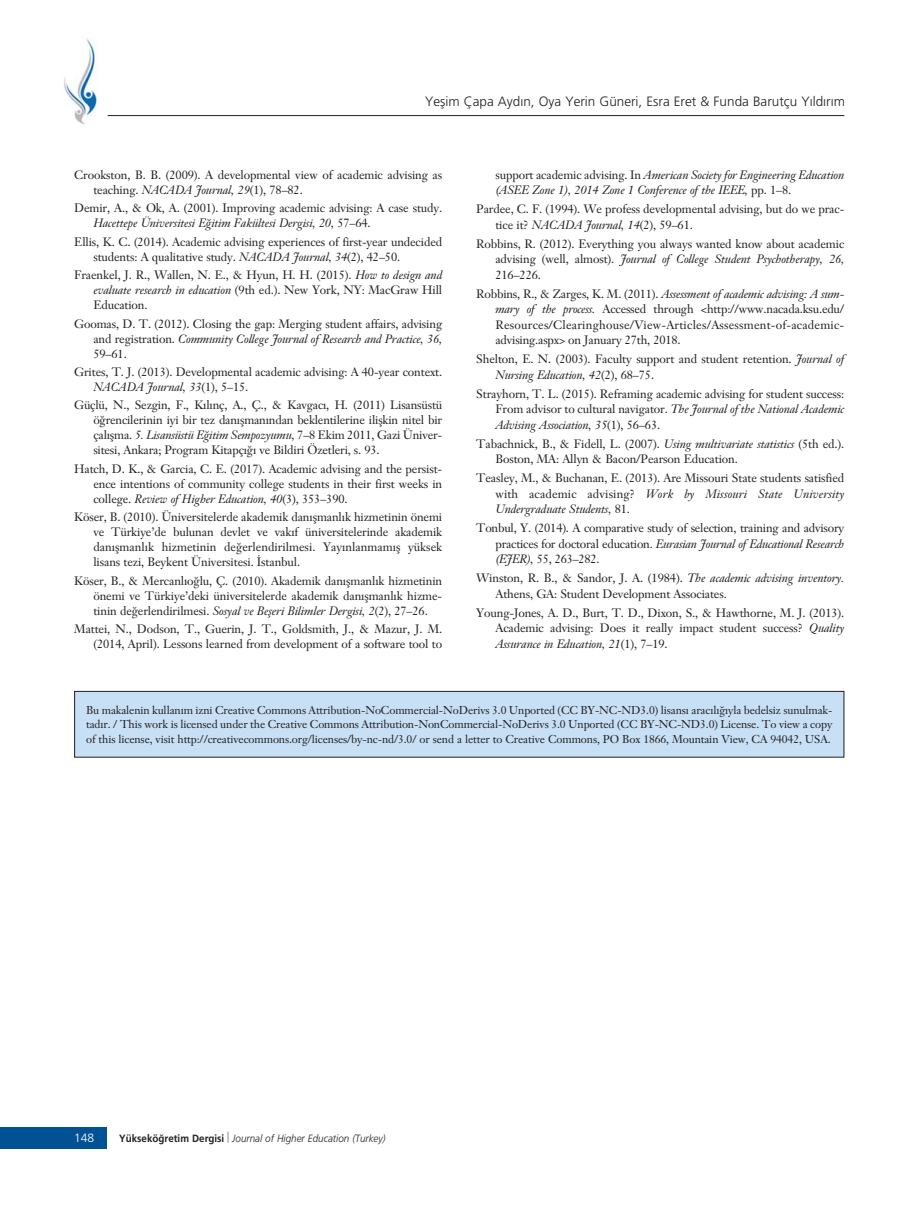
<style>
.page{position:relative;width:919px;height:1217px;background:#fff}
.page>*{position:absolute;margin:0;border:0;box-sizing:border-box;transform-origin:0 0}
.t1{font:300 13.5px "Frutiger";color:#231f20}
.t2{font:12px/15px "Janson Text";letter-spacing:-.01em;color:#231f20;text-align:justify}
.t3{font:italic 12px/15.6px "Janson Text";letter-spacing:-.01em;color:#231f20}
.t4{font:300 12px "Frutiger";color:#fff}
.t5{font:11.25px/14.5px "Janson Text";letter-spacing:-.01em;color:#231f20;text-align:justify}
.t6{font:italic 300 10.5px "Frutiger";color:#231f20;scale:.94 1}
.s1{font-style:italic}
.s2{font-style:normal}
.s3{font-weight:700;font-style:normal}
</style>
<div class="page">
<div style="left:0;top:1127px;width:106px;height:21px;background:#005295"></div>
<img style="left:64px;top:38px;width:34px;height:87px">
<hr style="left:108px;top:115px;width:736px;height:1px;background:#231f20">
<div style="left:97px;top:107px;width:10px;height:9px;background:#fff"></div>
<div style="left:75px;top:691px;width:768px;height:66px;background:#c7e0f5"></div>
<div style="left:74px;top:690px;width:770px;height:67px;border:1px solid #231f20"></div>
<p class="t1" style="left:425px;top:96px;width:421px">Yeflim Çapa Ayd›n, Oya Yerin Güneri, Esra Eret &amp; Funda Barutçu Y›ld›r›m</p>
<p class="t2" style="left:93px;top:168px;width:350px;text-indent:-19px">Crookston, B. B. (2009). A developmental view of academic advising as teaching. <span class="s1">NACADA Journal, 29</span>(1), 78–82.</p>
<p class="t2" style="left:93px;top:202px;width:350px;text-indent:-19px">Demir, A., &amp; Ok, A. (2001). Improving academic advising: A case study.<br><span class="s1">Hacettepe Üniversitesi E¤itim Fakültesi Dergisi, 20,</span> 57–64.</p>
<p class="t2" style="left:93px;top:235px;width:350px;text-indent:-19px">Ellis, K. C. (2014). Academic advising experiences of first-year undecided students: A qualitative study. <span class="s1">NACADA Journal, 34</span>(2), 42–50.</p>
<p class="t2" style="left:93px;top:268px;width:350px;text-indent:-19px">Fraenkel, J. R., Wallen, N. E., &amp; Hyun, H. H. (2015). <span class="s1">How to design and evaluate research in education</span> (9th ed.). New York, NY: MacGraw Hill Education.</p>
<p class="t2" style="left:93px;top:317px;width:350px;text-indent:-19px">Goomas, D. T. (2012). Closing the gap: Merging student affairs, advising and registration. <span class="s1">Community College Journal of Research and Practice, 36, </span>59–61.</p>
<p class="t2" style="left:93px;top:365px;width:350px;text-indent:-19px">Grites, T. J. (2013). Developmental academic advising: A 40-year context.<br><span class="s1">NACADA Journal, 33</span>(1), 5–15.</p>
<p class="t2" style="left:93px;top:399px;width:350px;text-indent:-19px">Güçlü, N., Sezgin, F., K›l›nç, A., Ç., &amp; Kavgac›, H. (2011) Lisansüstü ö¤rencilerinin iyi bir tez dan›flman›ndan beklentilerine iliflkin nitel bir çal›flma. <span class="s1">5. Lisansüstü E¤itim Sempozyumu,</span> 7–8 Ekim 2011, Gazi Üniver&shy;sitesi, Ankara; Program Kitapç›¤› ve Bildiri Özetleri, s. 93.</p>
<p class="t2" style="left:93px;top:462px;width:350px;text-indent:-19px">Hatch, D. K., &amp; Garcia, C. E. (2017). Academic advising and the persist&shy;ence intentions of community college students in their first weeks in college. <span class="s1">Review of Higher Education, 40</span>(3), 353–390.</p>
<p class="t2" style="left:93px;top:510px;width:350px;text-indent:-19px">Köser, B. (2010). Üniversitelerde akademik dan›flmanl›k hizmetinin önemi ve Türkiye’de bulunan devlet ve vak›f üniversitelerinde akademik dan›flmanl›k hizmetinin de¤erlendirilmesi. Yay›nlanmam›fl yüksek lisans tezi, Beykent Üniversitesi. ‹stanbul.</p>
<p class="t2" style="left:93px;top:574px;width:350px;text-indent:-19px">Köser, B., &amp; Mercanl›o¤lu, Ç. (2010). Akademik dan›flmanl›k hizmetinin önemi ve Türkiye’deki üniversitelerde akademik dan›flmanl›k hizme&shy;tinin de¤erlendirilmesi. <span class="s1">Sosyal ve Befleri Bilimler Dergisi, 2</span>(2), 27–26.</p>
<p class="t2" style="left:74px;top:622px;width:369px;text-align:right">Mattei, N., Dodson, T., Guerin, J. T., Goldsmith, J., &amp; Mazur, J. M. (2014, April). Lessons learned from development of a software tool to</p>
<p class="t3" style="left:495px;top:168px;width:350px"><span class="s2">support academic advising. In</span> American Society for Engineering Education (ASEE Zone 1), 2014 Zone 1 Conference of the IEEE, <span class="s2">pp. 1–8.</span></p>
<p class="t2" style="left:495px;top:202px;width:350px;line-height:15.6px;text-indent:-19px">Pardee, C. F. (1994). We profess developmental advising, but do we prac&shy;tice it? <span class="s1">NACADA Journal, 14</span>(2), 59–61.</p>
<p class="t2" style="left:495px;top:237px;width:350px;line-height:15.6px;text-indent:-19px">Robbins, R. (2012). Everything you always wanted know about academic advising (well, almost). <span class="s1">Journal of College Student Psychotherapy, 26, </span>216–226.</p>
<p class="t2" style="left:495px;top:287px;width:350px;line-height:15.6px;text-indent:-19px">Robbins, R., &amp; Zarges, K. M. (2011). <span class="s1">Assessment of academic advising: A sum&shy;mary of the process.</span> Accessed through &lt;http://www.nacada.ksu.edu/ Resources/Clearinghouse/View-Articles/Assessment-of-academic&shy;advising.aspx&gt; on January 27th, 2018.</p>
<p class="t2" style="left:495px;top:352px;width:350px;line-height:15.6px;text-indent:-19px">Shelton, E. N. (2003). Faculty support and student retention. <span class="s1">Journal of<br>Nursing Education, 42</span>(2), 68–75.</p>
<p class="t2" style="left:495px;top:387px;width:350px;line-height:15.6px;text-indent:-19px">Strayhorn, T. L. (2015). Reframing academic advising for student success:<br>From advisor to cultural navigator. <span class="s1">The Journal of the National Academic Advising Association, 35</span>(1), 56–63.</p>
<p class="t2" style="left:495px;top:437px;width:350px;line-height:15.6px;text-indent:-19px">Tabachnick, B., &amp; Fidell, L. (2007). <span class="s1">Using multivariate statistics</span> (5th ed.).<br>Boston, MA: Allyn &amp; Bacon/Pearson Education.</p>
<p class="t2" style="left:495px;top:471px;width:350px;line-height:15.6px;text-indent:-19px">Teasley, M., &amp; Buchanan, E. (2013). Are Missouri State students satisfied with academic advising? <span class="s1">Work by Missouri State University Undergraduate Students,</span> 81.</p>
<p class="t2" style="left:495px;top:521px;width:350px;line-height:15.6px;text-indent:-19px">Tonbul, Y. (2014). A comparative study of selection, training and advisory practices for doctoral education. <span class="s1">Eurasian Journal of Educational Research (EJER),</span> 55, 263–282.</p>
<p class="t2" style="left:495px;top:571px;width:350px;line-height:15.6px;text-indent:-19px">Winston, R. B., &amp; Sandor, J. A. (1984). <span class="s1">The academic advising inventory.<br></span>Athens, GA: Student Development Associates.</p>
<p class="t2" style="left:495px;top:606px;width:350px;line-height:15.6px;text-indent:-19px">Young-Jones, A. D., Burt, T. D., Dixon, S., &amp; Hawthorne, M. J. (2013).<br>Academic advising: Does it really impact student success? <span class="s1">Quality Assurance in Education, 21</span>(1), 7–19.</p>
<p class="t5" style="left:86px;top:703px;width:747px">Bu makalenin kullan›m izni Creative Commons Attribution-NoCommercial-NoDerivs 3.0 Unported (CC BY-NC-ND3.0) lisans› arac›l›¤›yla bedelsiz sunulmak&shy;tad›r. / This work is licensed under the Creative Commons Attribution-NonCommercial-NoDerivs 3.0 Unported (CC BY-NC-ND3.0) License. To view a copy of this license, visit http://creativecommons.org/licenses/by-nc-nd/3.0/ or send a letter to Creative Commons, PO Box 1866, Mountain View, CA 94042, USA.</p>
<p class="t4" style="left:74px;top:1132px;width:22px">148</p>
<p class="t6" style="left:119px;top:1133px;width:285px"><span class="s3">Yüksekö¤retim Dergisi</span> Journal of Higher Education (Turkey)</p>
</div>
